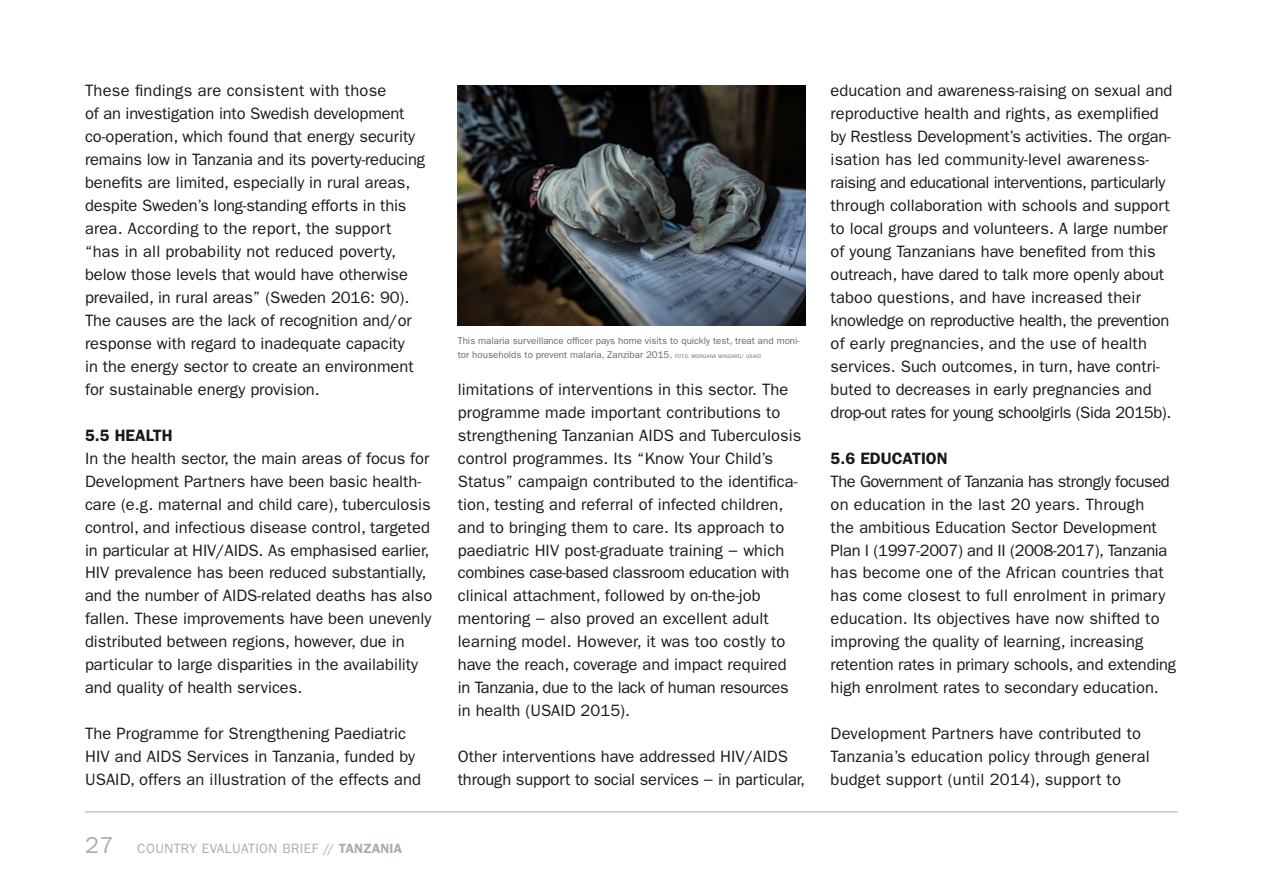
<style>
.page{position:relative;width:1263px;height:893px;background:#fff}
.page>*{position:absolute;margin:0;border:0;box-sizing:border-box;transform-origin:0 0}
.Brødtekst{font:16.5px/23px "ITC Franklin Gothic Std";color:#191919}
.Mellomtittel_nivå_1{font:600 16.5px "ITC Franklin Gothic Std";color:#191919}
.t1{font:13.5px "ITC Franklin Gothic Std";letter-spacing:.03em;color:#b1aca2}
.Bildetekst{font:9.75px/13.5px "ITC Franklin Gothic Std";color:#686866}
.s1{font-size:23.25px}
.s2{font-weight:600}
.s3{font-size:5.25px}
</style>
<div class="page">
<img style="left:458px;top:85px;width:347px;height:241px">
<hr style="left:85px;top:811px;width:1093px;height:1px;background:#b1aca2">
<p class="Brødtekst" style="left:85px;top:80px;width:341px">These findings are consistent with those<br>of an investigation into Swedish development co-operation, which found that energy security remains low in Tanzania and its poverty-reducing benefits are limited, especially in rural areas, despite Sweden’s long-standing efforts in this area. According to the report, the support “has in all probability not reduced poverty, below those levels that would have otherwise prevailed, in rural areas” (Sweden 2016: 90).<br>The causes are the lack of recognition and/or response with regard to inadequate capacity<br>in the energy sector to create an environment for sustainable energy provision.</p>
<p class="Mellomtittel_nivå_1" style="left:85px;top:425px;width:89px">5.5 HEALTH</p>
<p class="Brødtekst" style="left:85px;top:447px;width:349px">In the health sector, the main areas of focus for Development Partners have been basic health&shy;care (e.g. maternal and child care), tuberculosis control, and infectious disease control, targeted in particular at HIV/AIDS. As emphasised earlier, HIV prevalence has been reduced substantially, and the number of AIDS-related deaths has also fallen. These improvements have been unevenly distributed between regions, however, due in particular to large disparities in the availability and quality of health services.</p>
<p class="Brødtekst" style="left:85px;top:722px;width:337px">The Programme for Strengthening Paediatric<br>HIV and AIDS Services in Tanzania, funded by<br>USAID, offers an illustration of the effects and</p>
<p class="t1" style="left:85px;top:841px;width:319px"><span class="s1">27</span> COUNTRY EVALUATION BRIEF // <span class="s2">TANZANIA</span></p>
<p class="Bildetekst" style="left:458px;top:334px;width:343px">This malaria surveillance officer pays home visits to quickly test, treat and moni&shy;tor households to prevent malaria, Zanzibar 2015. <span class="s3">FOTO: MORGANA WINGARD/ USAID</span></p>
<p class="Brødtekst" style="left:458px;top:378px;width:345px">limitations of interventions in this sector. The programme made important contributions to strengthening Tanzanian AIDS and Tuberculosis control programmes. Its “Know Your Child’s Status” campaign contributed to the identifica&shy;tion, testing and referral of infected children, and to bringing them to care. Its approach to paediatric HIV post-graduate training − which combines case-based classroom education with clinical attachment, followed by on-the-job mentoring − also proved an excellent adult learning model. However, it was too costly to have the reach, coverage and impact required in Tanzania, due to the lack of human resources in health (USAID 2015).</p>
<p class="Brødtekst" style="left:458px;top:745px;width:349px">Other interventions have addressed HIV/AIDS through support to social services − in particular,</p>
<p class="Brødtekst" style="left:831px;top:80px;width:343px">education and awareness-raising on sexual and reproductive health and rights, as exemplified by Restless Development’s activities. The organ&shy;isation has led community-level awareness&shy;raising and educational interventions, particularly through collaboration with schools and support to local groups and volunteers. A large number of young Tanzanians have benefited from this outreach, have dared to talk more openly about taboo questions, and have increased their knowledge on reproductive health, the prevention of early pregnancies, and the use of health services. Such outcomes, in turn, have contri&shy;buted to decreases in early pregnancies and drop-out rates for young schoolgirls (Sida 2015b).</p>
<p class="Mellomtittel_nivå_1" style="left:831px;top:448px;width:119px">5.6 EDUCATION</p>
<p class="Brødtekst" style="left:831px;top:470px;width:347px">The Government of Tanzania has strongly focused on education in the last 20 years. Through<br>the ambitious Education Sector Development Plan I (1997-2007) and II (2008-2017), Tanzania has become one of the African countries that has come closest to full enrolment in primary education. Its objectives have now shifted to improving the quality of learning, increasing retention rates in primary schools, and extending high enrolment rates to secondary education.</p>
<p class="Brødtekst" style="left:831px;top:722px;width:321px">Development Partners have contributed to<br>Tanzania’s education policy through general budget support (until 2014), support to</p>
</div>
